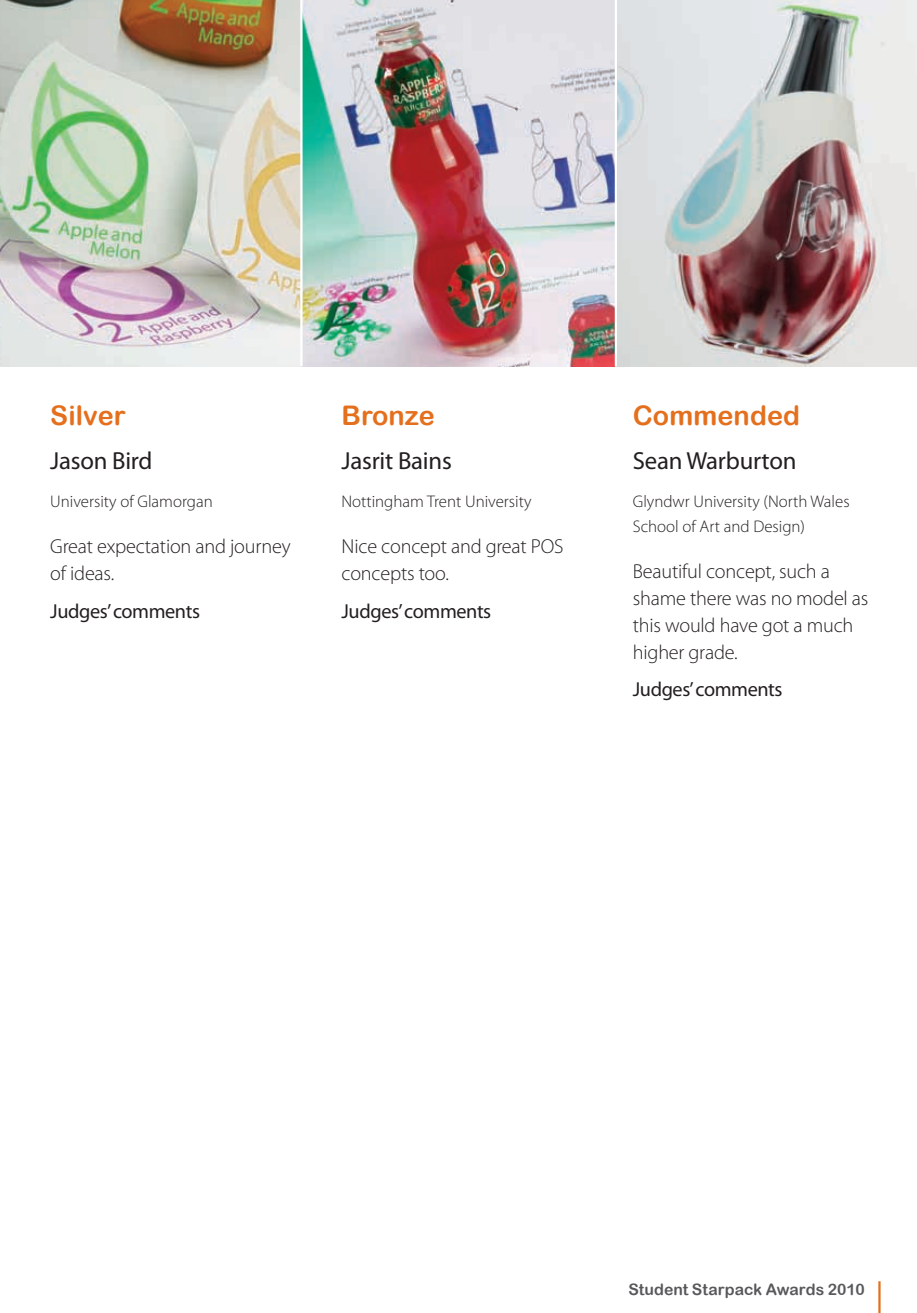
<style>
.page{position:relative;width:917px;height:1313px;background:#fff}
.page>*{position:absolute;margin:0;border:0;box-sizing:border-box;transform-origin:0 0}
.t1{font:27px "Arial Rounded MT Bold";letter-spacing:.005em;color:#e4701e}
.t2{font:24.75px "Myriad Pro";letter-spacing:-.01em;color:#231f20}
.t3{font:300 20.25px/27px "Myriad Pro";letter-spacing:-.01em;color:#231f20}
.t4{font:20.25px "Myriad Pro";letter-spacing:-.02em;color:#231f20}
.t5{font:300 16.88px/24.8px "Myriad Pro";color:#231f20}
.t6{font:15.75px "Arial Rounded MT Bold";color:#57585a}
</style>
<div class="page">
<img style="left:0;top:0;width:300px;height:366px">
<img style="left:303px;top:0;width:312px;height:366px">
<img style="left:617px;top:0;width:300px;height:366px">
<hr style="left:878px;top:1281px;width:3px;height:31px;background:#e4701e">
<h1 class="t1" style="left:50px;top:400px;width:77px">Silver</h1>
<p class="t2" style="left:50px;top:446px;width:104px">Jason Bird</p>
<p class="t5" style="left:50px;top:488px;width:164px">University of Glamorgan</p>
<p class="t3" style="left:50px;top:532px;width:242px">Great expectation and journey of ideas.</p>
<p class="t4" style="left:50px;top:598px;width:151px">Judges’ comments</p>
<h1 class="t1" style="left:342px;top:400px;width:95px">Bronze</h1>
<p class="t2" style="left:342px;top:446px;width:112px">Jasrit Bains</p>
<p class="t5" style="left:342px;top:488px;width:191px">Nottingham Trent University</p>
<p class="t3" style="left:342px;top:532px;width:224px">Nice concept and great POS concepts too.</p>
<p class="t4" style="left:342px;top:598px;width:151px">Judges’ comments</p>
<h1 class="t1" style="left:633px;top:400px;width:169px">Commended</h1>
<p class="t2" style="left:633px;top:446px;width:165px">Sean Warburton</p>
<p class="t5" style="left:633px;top:488px;width:218px">Glyndwr University (North Wales<br>School of Art and Design)</p>
<p class="t3" style="left:633px;top:557px;width:237px">Beautiful concept, such a shame there was no model as this would have got a much higher grade.</p>
<p class="t4" style="left:633px;top:677px;width:151px">Judges’ comments</p>
<p class="t6" style="left:628px;top:1279px;width:238px">Student Starpack Awards 2010</p>
</div>
